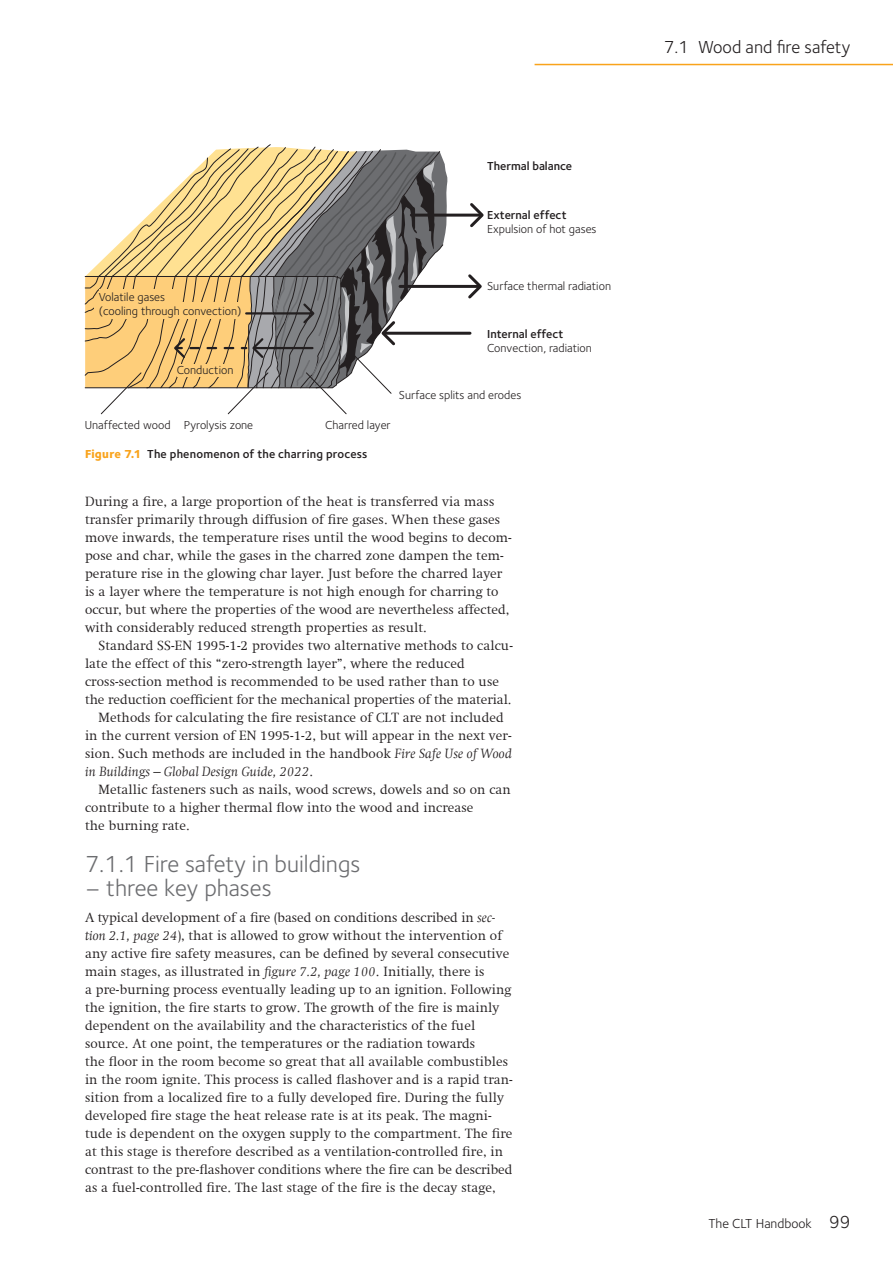
<style>
.page{position:relative;width:893px;height:1263px;background:#fff}
.page>*{position:absolute;margin:0;border:0;box-sizing:border-box;transform-origin:0 0}
.t1{font:24px "Foundry Sterling";color:#6c6d70}
.t2{font:18px "Foundry Sterling";color:#231f20}
.t3{font:300 13.5px/18px "Swift Com";letter-spacing:.01em;color:#231f20}
.t4{font:italic 300 13.5px "Swift Com";letter-spacing:.01em;color:#231f20}
.t5{font:13.5px "Foundry Sterling";color:#231f20}
.t6{font:12px/14.4px "Foundry Sterling";color:#231f20}
.t7{font:600 12px "Foundry Sterling";color:#231f20}
.s1{font-weight:800;color:#f9a31b}
.s2{font-style:italic}
.s3{font-style:normal}
.s4{font-size:18px}
</style>
<div class="page">
<hr style="left:535px;top:64px;width:358px;height:1px;background:#f9a31b">
<hr style="left:384px;top:332px;width:86px;height:3px;background:#231f20">
<svg style="left:465px;top:274px;width:17px;height:25px"></svg>
<hr style="left:400px;top:285px;width:79px;height:3px;background:#231f20">
<svg style="left:467px;top:203px;width:17px;height:25px"></svg>
<hr style="left:411px;top:214px;width:70px;height:3px;background:#231f20">
<svg style="left:84px;top:144px;width:365px;height:270px"></svg>
<p class="t7" style="left:487px;top:158px;width:86px">Thermal balance</p>
<p class="t7" style="left:487px;top:206px;width:81px">External effect</p>
<p class="t6" style="left:487px;top:221px;width:111px">Expulsion of hot gases</p>
<p class="t6" style="left:99px;top:289px;width:144px">Volatile gases<br>(cooling through convection)</p>
<p class="t6" style="left:177px;top:362px;width:58px">Conduction</p>
<p class="t6" style="left:85px;top:418px;width:170px">Unaffected wood Pyrolysis zone</p>
<p class="t6" style="left:325px;top:418px;width:67px">Charred layer</p>
<p class="t7" style="left:85px;top:446px;width:284px"><span class="s1">Figure 7.1</span> The phenomenon of the charring process</p>
<p class="t6" style="left:487px;top:279px;width:125px">Surface thermal radiation</p>
<p class="t7" style="left:487px;top:325px;width:78px">Internal effect</p>
<p class="t6" style="left:487px;top:340px;width:106px">Convection, radiation</p>
<p class="t6" style="left:399px;top:387px;width:124px">Surface splits and erodes</p>
<p class="t3" style="left:85px;top:493px;width:428px">During a fire, a large proportion of the heat is transferred via mass transfer primarily through diffusion of fire gases. When these gases move inwards, the temperature rises until the wood begins to decom&shy;pose and char, while the gases in the charred zone dampen the tem&shy;perature rise in the glowing char layer. Just before the charred layer is a layer where the temperature is not high enough for charring to occur, but where the properties of the wood are nevertheless affected, with considerably reduced strength properties as result.</p>
<p class="t3" style="left:99px;top:637px;width:416px">Standard SS-EN 1995-1-2 provides two alternative methods to calcu-</p>
<p class="t3" style="left:85px;top:655px;width:381px">late the effect of this “zero-strength layer”, where the reduced</p>
<p class="t3" style="left:85px;top:673px;width:416px">cross-section method is recommended to be used rather than to use</p>
<p class="t3" style="left:85px;top:691px;width:428px">the reduction coefficient for the mechanical properties of the material.</p>
<p class="t3" style="left:99px;top:709px;width:407px">Methods for calculating the fire resistance of CLT are not included</p>
<p class="t3" style="left:85px;top:727px;width:428px">in the current version of EN 1995-1-2, but will appear in the next ver-</p>
<p class="t3" style="left:85px;top:745px;width:428px">sion. Such methods are included in the handbook <span class="s2">Fire Safe Use of Wood</span></p>
<p class="t4" style="left:85px;top:764px;width:230px">in Buildings – Global Design Guide, 2022<span class="s3">.</span></p>
<p class="t3" style="left:99px;top:781px;width:414px">Metallic fasteners such as nails, wood screws, dowels and so on can</p>
<p class="t3" style="left:85px;top:799px;width:390px">contribute to a higher thermal flow into the wood and increase</p>
<p class="t3" style="left:85px;top:817px;width:106px">the burning rate.</p>
<h1 class="t1" style="left:85px;top:847px;width:277px">7.1.1 Fire safety in buildings</h1>
<h1 class="t1" style="left:85px;top:871px;width:188px">– three key phases</h1>
<p class="t3" style="left:85px;top:908px;width:429px">A typical development of a fire (based on conditions described in <span class="s2">sec&shy;tion 2.1, page 24</span>), that is allowed to grow without the intervention of any active fire safety measures, can be defined by several consecutive main stages, as illustrated in <span class="s2">figure 7.2, page 100</span>. Initially, there is<br>a pre-burning process eventually leading up to an ignition. Following the ignition, the fire starts to grow. The growth of the fire is mainly dependent on the availability and the characteristics of the fuel source. At one point, the temperatures or the radiation towards<br>the floor in the room become so great that all available combustibles in the room ignite. This process is called flashover and is a rapid tran&shy;sition from a localized fire to a fully developed fire. During the fully developed fire stage the heat release rate is at its peak. The magni&shy;tude is dependent on the oxygen supply to the compartment. The fire at this stage is therefore described as a ventilation-controlled fire, in contrast to the pre-flashover conditions where the fire can be described as a fuel-controlled fire. The last stage of the fire is the decay stage,</p>
<h2 class="t2" style="left:664px;top:34px;width:188px">7.1 Wood and fire safety</h2>
<p class="t5" style="left:708px;top:1214px;width:144px">The CLT Handbook <span class="s4">99</span></p>
</div>
